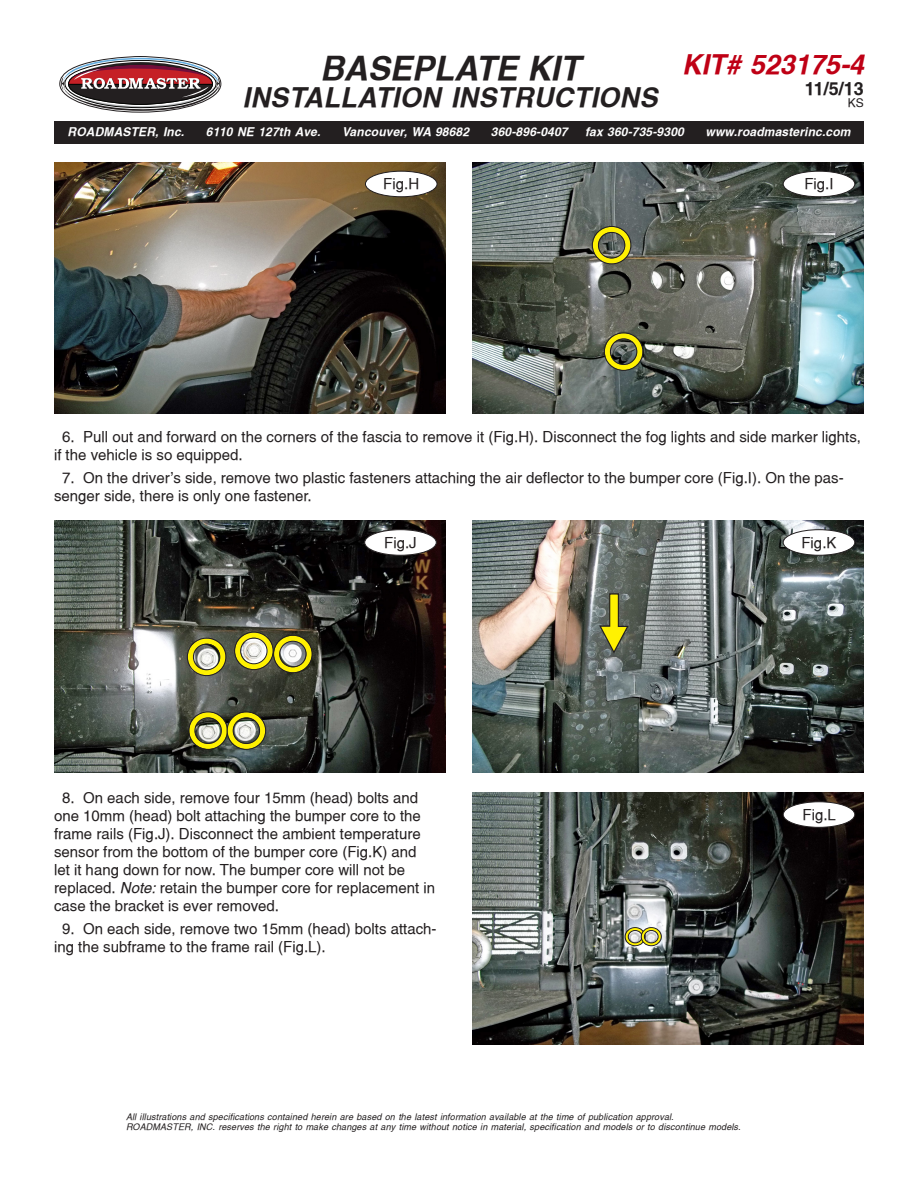
<style>
.page{position:relative;width:918px;height:1188px;background:#fff}
.page>*{position:absolute;margin:0;border:0;box-sizing:border-box;transform-origin:0 0}
.t1{font:italic 700 33px "Switzerland";color:#231f20}
.t2{font:italic 700 27px "Switzerland";letter-spacing:.015em;color:#231f20}
.t3{font:italic 700 27px "Switzerland";color:#bf0015}
.t4{font:700 18px "Switzerland";color:#231f20}
.Helv_10pt{font:15px/18px "Switzerland";color:#231f20}
.t5{font:italic 700 12px "Switzerland";letter-spacing:.015em;color:#fff}
.t6{font:12px "Switzerland";color:#231f20}
.Helv_10pt-2{font:italic 9px/10.5px "Switzerland";letter-spacing:.015em;color:#231f20}
.s1{font-style:italic}
</style>
<div class="page">
<img style="left:54px;top:521px;width:392px;height:251px">
<div style="left:54px;top:122px;width:810px;height:22px;background:#231f20"></div>
<svg style="left:59px;top:56px;width:163px;height:57px"></svg>
<div style="left:365px;top:530px;width:71px;height:25px;background:#fff;border-radius:50%"></div>
<div style="left:364px;top:529px;width:72px;height:26px;border:1px solid #231f20;border-radius:50%"></div>
<img style="left:472px;top:521px;width:392px;height:251px">
<div style="left:783px;top:530px;width:72px;height:25px;background:#fff;border-radius:50%"></div>
<div style="left:783px;top:529px;width:72px;height:26px;border:1px solid #231f20;border-radius:50%"></div>
<img style="left:472px;top:793px;width:392px;height:252px">
<div style="left:783px;top:802px;width:72px;height:25px;background:#fff;border-radius:50%"></div>
<div style="left:783px;top:802px;width:72px;height:26px;border:1px solid #231f20;border-radius:50%"></div>
<img style="left:472px;top:162px;width:392px;height:252px">
<div style="left:783px;top:171px;width:72px;height:26px;background:#fff;border-radius:50%"></div>
<div style="left:783px;top:171px;width:72px;height:26px;border:1px solid #231f20;border-radius:50%"></div>
<img style="left:54px;top:162px;width:392px;height:252px">
<div style="left:365px;top:171px;width:72px;height:26px;background:#fff;border-radius:50%"></div>
<div style="left:365px;top:171px;width:72px;height:26px;border:1px solid #231f20;border-radius:50%"></div>
<div style="left:605px;top:333px;width:38px;height:37px;border:5px solid #fff101;border-radius:50%"></div>
<div style="left:604px;top:332px;width:39px;height:39px;border:1px solid #231f20;border-radius:50%"></div>
<div style="left:610px;top:338px;width:27px;height:27px;border:1px solid #231f20;border-radius:50%"></div>
<div style="left:593px;top:227px;width:38px;height:37px;border:5px solid #fff101;border-radius:50%"></div>
<div style="left:592px;top:226px;width:39px;height:38px;border:1px solid #231f20;border-radius:50%"></div>
<div style="left:598px;top:232px;width:27px;height:27px;border:1px solid #231f20;border-radius:50%"></div>
<svg style="left:598px;top:593px;width:32px;height:61px;background:#898942"></svg>
<div style="left:625px;top:928px;width:20px;height:18px;border:3px solid #fff101;border-radius:50%"></div>
<div style="left:625px;top:927px;width:20px;height:19px;border:1px solid #231f20;border-radius:50%"></div>
<div style="left:628px;top:930px;width:14px;height:13px;border:1px solid #231f20;border-radius:50%"></div>
<div style="left:642px;top:928px;width:19px;height:18px;border:3px solid #fff101;border-radius:50%"></div>
<div style="left:641px;top:927px;width:21px;height:19px;border:1px solid #231f20;border-radius:50%"></div>
<div style="left:644px;top:930px;width:14px;height:13px;border:1px solid #231f20;border-radius:50%"></div>
<div style="left:274px;top:636px;width:38px;height:36px;border:5px solid #fff101;border-radius:50%"></div>
<div style="left:273px;top:635px;width:40px;height:38px;border:1px solid #231f20;border-radius:50%"></div>
<div style="left:279px;top:641px;width:28px;height:26px;border:1px solid #231f20;border-radius:50%"></div>
<div style="left:188px;top:638px;width:38px;height:37px;border:5px solid #fff101;border-radius:50%"></div>
<div style="left:187px;top:638px;width:39px;height:38px;border:1px solid #231f20;border-radius:50%"></div>
<div style="left:193px;top:644px;width:27px;height:26px;border:1px solid #231f20;border-radius:50%"></div>
<div style="left:235px;top:632px;width:38px;height:37px;border:5px solid #fff101;border-radius:50%"></div>
<div style="left:234px;top:632px;width:40px;height:38px;border:1px solid #231f20;border-radius:50%"></div>
<div style="left:240px;top:638px;width:28px;height:26px;border:1px solid #231f20;border-radius:50%"></div>
<div style="left:189px;top:712px;width:38px;height:37px;border:5px solid #fff101;border-radius:50%"></div>
<div style="left:188px;top:711px;width:40px;height:39px;border:1px solid #231f20;border-radius:50%"></div>
<div style="left:194px;top:717px;width:28px;height:27px;border:1px solid #231f20;border-radius:50%"></div>
<div style="left:228px;top:712px;width:37px;height:37px;border:5px solid #fff101;border-radius:50%"></div>
<div style="left:227px;top:711px;width:39px;height:39px;border:1px solid #231f20;border-radius:50%"></div>
<div style="left:233px;top:717px;width:27px;height:27px;border:1px solid #231f20;border-radius:50%"></div>
<p class="t1" style="left:320px;top:49px;width:261px">BASEPLATE KIT</p>
<p class="t2" style="left:243px;top:81px;width:417px">INSTALLATION INSTRUCTIONS</p>
<h2 class="t3" style="left:682px;top:49px;width:184px">KIT# 523175-4</h2>
<p class="t4" style="left:805px;top:78px;width:61px">11/5/13</p>
<p class="t6" style="left:848px;top:96px;width:18px">KS</p>
<p class="t5" style="left:68px;top:125px;width:118px">ROADMASTER, Inc.</p>
<p class="t5" style="left:206px;top:125px;width:116px">6110 NE 127th Ave.</p>
<p class="t5" style="left:342px;top:125px;width:129px">Vancouver, WA 98682</p>
<p class="t5" style="left:491px;top:125px;width:78px">360-896-0407</p>
<p class="t5" style="left:585px;top:125px;width:100px">fax 360-735-9300</p>
<p class="t5" style="left:706px;top:125px;width:146px">www.roadmasterinc.com</p>
<p class="Helv_10pt" style="left:383px;top:175px;width:37px">Fig.H</p>
<p class="Helv_10pt" style="left:804px;top:175px;width:31px">Fig.I</p>
<p class="Helv_10pt" style="left:54px;top:428px;width:809px;text-indent:8px">6. Pull out and forward on the corners of the fascia to remove it (Fig.H). Disconnect the fog lights and side marker lights, if the vehicle is so equipped.</p>
<p class="Helv_10pt" style="left:54px;top:468px;width:791px;text-indent:8px">7. On the driver's side, remove two plastic fasteners attaching the air deflector to the bumper core (Fig.I). On the pas&shy;senger side, there is only one fastener.</p>
<p class="Helv_10pt" style="left:384px;top:533px;width:34px">Fig.J</p>
<p class="Helv_10pt" style="left:801px;top:533px;width:37px">Fig.K</p>
<p class="Helv_10pt" style="left:411px;top:533px;width:6px">I</p>
<p class="Helv_10pt" style="left:54px;top:789px;width:383px;text-indent:8px">8. On each side, remove four 15mm (head) bolts and one 10mm (head) bolt attaching the bumper core to the frame rails (Fig.J). Disconnect the ambient temperature sensor from the bottom of the bumper core (Fig.K) and let it hang down for now. The bumper core will not be replaced. <span class="s1">Note:</span> retain the bumper core for replacement in case the bracket is ever removed.</p>
<p class="Helv_10pt" style="left:54px;top:919px;width:384px;text-indent:8px">9. On each side, remove two 15mm (head) bolts attach&shy;ing the subframe to the frame rail (Fig.L).</p>
<p class="Helv_10pt-2" style="left:126px;top:1111px;width:616px">All illustrations and specifications contained herein are based on the latest information available at the time of publication approval.<br>ROADMASTER, INC. reserves the right to make changes at any time without notice in material, specification and models or to discontinue models.</p>
<p class="Helv_10pt" style="left:803px;top:805px;width:35px">Fig.L</p>
</div>
